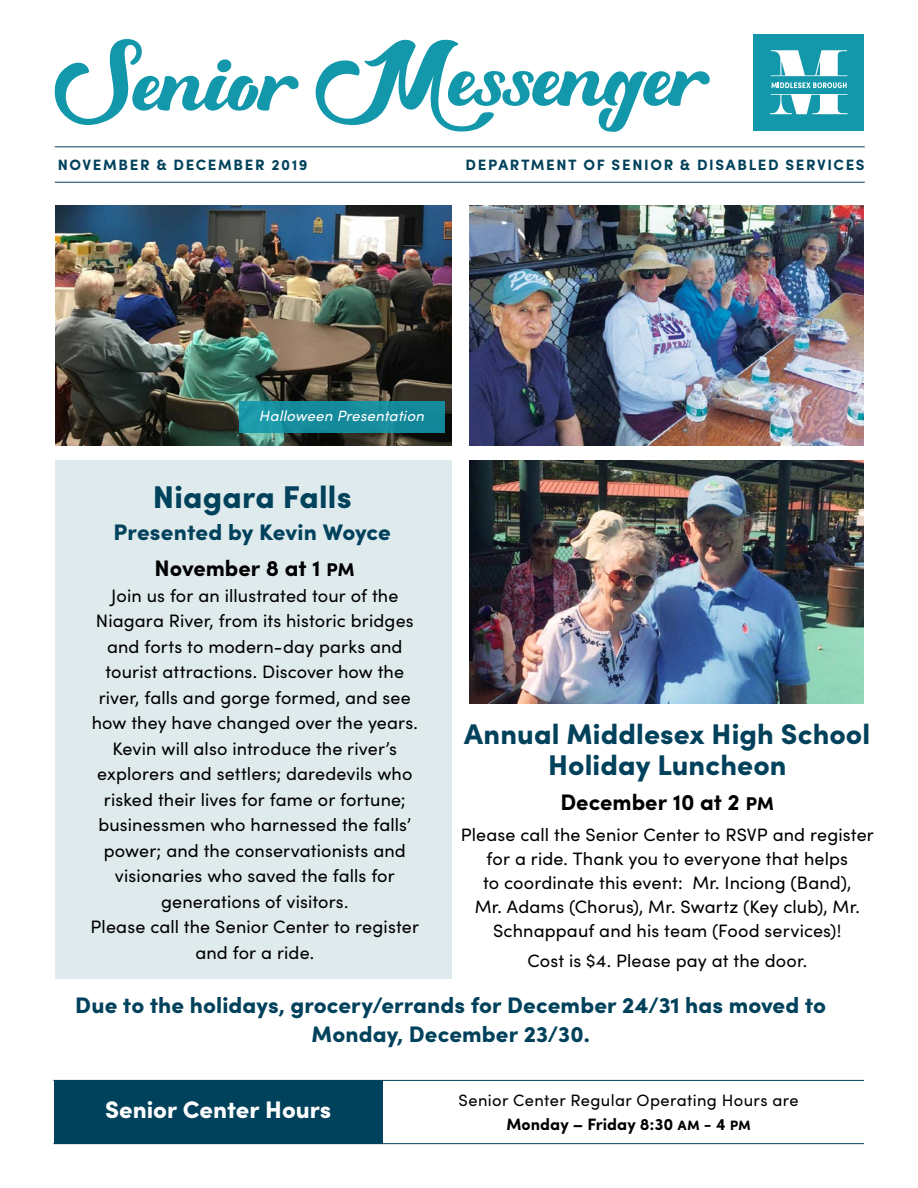
<style>
.page{position:relative;width:918px;height:1188px;background:#fff}
.page>*{position:absolute;margin:0;border:0;box-sizing:border-box;transform-origin:0 0}
.t1{font:900 31.5px "Sofia Pro";letter-spacing:.005em;color:#00415b}
.t2{font:900 28.5px/31.5px "Sofia Pro";letter-spacing:.005em;color:#00415b;text-align:center}
.t3{font:900 24px "Sofia Pro";color:#fff}
.t4{font:900 22.5px/28.5px "Sofia Pro";letter-spacing:.005em;color:#00415b;text-align:center}
.t5{font:700 22.5px "Sofia Pro";color:#000}
.t6{font:18px/25.5px "Sofia Pro";letter-spacing:.005em;color:#000;text-align:center}
.t7{font:16.5px "Sofia Pro";letter-spacing:.02em;color:#000}
.t8{font:700 16.5px "Sofia Pro";letter-spacing:.005em;color:#000}
.t9{font:700 15px "Sofia Pro";letter-spacing:.11em;color:#00415b}
.t10{font:italic 14.85px "Sofia Pro";letter-spacing:.015em;color:#fff}
</style>
<div class="page">
<div style="left:54px;top:1081px;width:328px;height:62px;background:#00415b"></div>
<svg style="left:754px;top:34px;width:110px;height:96px"></svg>
<hr style="left:55px;top:147px;width:810px;height:1px;background:#00415b">
<hr style="left:55px;top:182px;width:810px;height:1px;background:#00415b">
<hr style="left:53px;top:1080px;width:811px;height:1px;background:#00415b">
<hr style="left:53px;top:1143px;width:811px;height:1px;background:#00415b">
<svg style="left:54px;top:39px;width:656px;height:93px"></svg>
<div style="left:55px;top:460px;width:397px;height:518px;background:#dfeaed"></div>
<img style="left:470px;top:206px;width:394px;height:239px">
<img style="left:470px;top:460px;width:394px;height:244px">
<img style="left:55px;top:206px;width:397px;height:239px">
<div style="left:239px;top:401px;width:205px;height:31px;background:linear-gradient(to right,#1a95a5,#128596)"></div>
<p class="t9" style="left:58px;top:154px;width:252px">NOVEMBER &amp; DECEMBER 2019</p>
<p class="t9" style="left:466px;top:154px;width:401px">DEPARTMENT OF SENIOR &amp; DISABLED SERVICES</p>
<p class="t10" style="left:259px;top:405px;width:167px">Halloween Presentation</p>
<p class="t1" style="left:153px;top:473px;width:201px">Niagara Falls</p>
<p class="t4" style="left:114px;top:516px;width:279px">Presented by Kevin Woyce</p>
<p class="t5" style="left:155px;top:551px;width:202px">November 8 at 1 pm</p>
<p class="t6" style="left:92px;top:582px;width:328px">Join us for an illustrated tour of the Niagara River, from its historic bridges and forts to modern-day parks and tourist attractions. Discover how the river, falls and gorge formed, and see how they have changed over the years.<br>Kevin will also introduce the river’s explorers and settlers; daredevils who risked their lives for fame or fortune; businessmen who harnessed the falls’ power; and the conservationists and visionaries who saved the falls for generations of visitors.</p>
<p class="t6" style="left:91px;top:913px;width:330px">Please call the Senior Center to register and for a ride.</p>
<p class="t2" style="left:464px;top:716px;width:407px">Annual Middlesex High School<br>Holiday Luncheon</p>
<p class="t5" style="left:560px;top:785px;width:215px">December 10 at 2 pm</p>
<p class="t6" style="left:461px;top:821px;width:415px;line-height:24px">Please call the Senior Center to RSVP and register for a ride. Thank you to everyone that helps<br>to coordinate this event: Mr. Inciong (Band),<br>Mr. Adams (Chorus), Mr. Swartz (Key club), Mr.<br>Schnappauf and his team (Food services)!</p>
<p class="t6" style="left:527px;top:947px;width:281px">Cost is $4. Please pay at the door.</p>
<p class="t4" style="left:75px;top:989px;width:752px">Due to the holidays, grocery/errands for December 24/31 has moved to<br>Monday, December 23/30.</p>
<p class="t3" style="left:105px;top:1090px;width:228px">Senior Center Hours</p>
<p class="t7" style="left:459px;top:1089px;width:342px">Senior Center Regular Operating Hours are</p>
<p class="t8" style="left:506px;top:1112px;width:246px">Monday – Friday 8:30 am - 4 pm</p>
</div>
